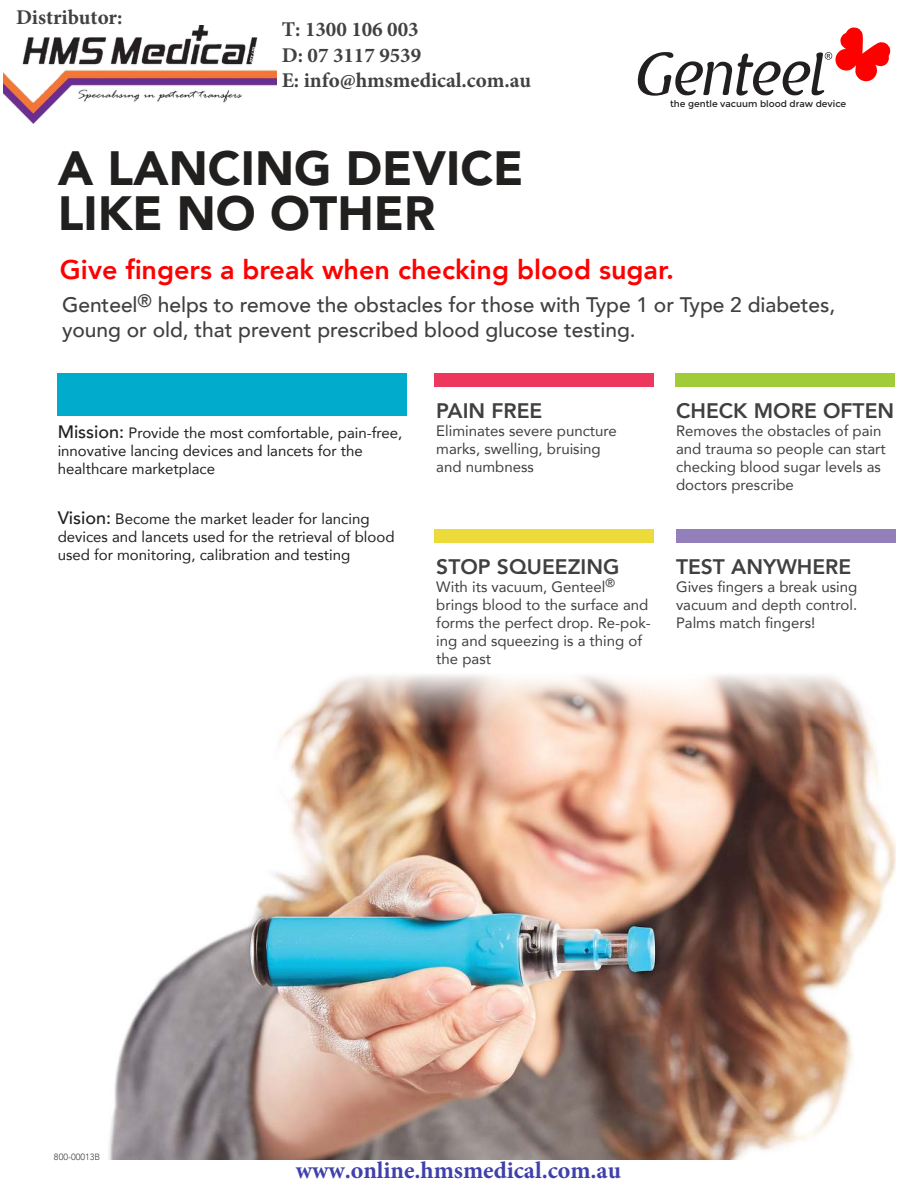
<style>
.page{position:relative;width:918px;height:1188px;background:#fff}
.page>*{position:absolute;margin:0;border:0;box-sizing:border-box;transform-origin:0 0}
.t1{font:900 48px/45px "Avenir";color:#221f1f}
.t2{font:800 27px "Avenir";color:#f00}
.t3{font:700 24px "Minion Pro";color:#4040aa}
.t4{font:500 21px/25.2px "Avenir";color:#404041}
.t5{font:700 21px/25.2px "Minion Pro";color:#414142}
.t6{font:800 21px "Avenir";color:#404041}
.t7{font:15px/18px "Avenir";color:#404041}
.t8{font:15px/18px "Avenir";color:#221f1f}
.t9{font:9.3px "Montserrat";color:#221f1f}
.t10{font:300 9px "Avenir";color:#404041}
.s1{font-weight:500;font-size:18px}
</style>
<div class="page">
<img style="left:109px;top:678px;width:786px;height:481px">
<div style="left:676px;top:530px;width:220px;height:13px;background:#9380bb"></div>
<div style="left:434px;top:374px;width:220px;height:13px;background:#ee375d"></div>
<div style="left:58px;top:374px;width:349px;height:42px;background:#00abcc"></div>
<div style="left:434px;top:529px;width:220px;height:14px;background:#ecdb3a"></div>
<div style="left:675px;top:374px;width:220px;height:13px;background:#a1cc39"></div>
<svg style="left:637px;top:27px;width:254px;height:69px"></svg>
<img style="left:3px;top:26px;width:273px;height:97px">
<h3 class="t5" style="left:16px;top:5px;width:108px">Distributor:</h3>
<h3 class="t5" style="left:282px;top:17px;width:251px">T: 1300 106 003<br>D: 07 3117 9539<br>E: info@hmsmedical.com.au</h3>
<h1 class="t1" style="left:58px;top:146px;width:467px">A LANCING DEVICE<br>LIKE NO OTHER</h1>
<p class="t9" style="left:670px;top:100px;width:178px">the gentle vacuum blood draw device</p>
<h2 class="t2" style="left:60px;top:249px;width:616px">Give fingers a break when checking blood sugar.</h2>
<h3 class="t4" style="left:62px;top:294px;width:775px">Genteel<sup>®</sup> helps to remove the obstacles for those with Type 1 or Type 2 diabetes, young or old, that prevent prescribed blood glucose testing.</h3>
<p class="t8" style="left:58px;top:425px;width:346px"><span class="s1">Mission:</span> Provide the most comfortable, pain-free, innovative lancing devices and lancets for the healthcare marketplace</p>
<p class="t8" style="left:58px;top:511px;width:338px"><span class="s1">Vision:</span> Become the market leader for lancing devices and lancets used for the retrieval of blood used for monitoring, calibration and testing</p>
<h3 class="t6" style="left:436px;top:399px;width:108px">PAIN FREE</h3>
<p class="t7" style="left:436px;top:423px;width:182px">Eliminates severe puncture marks, swelling, bruising and numbness</p>
<h3 class="t6" style="left:436px;top:554px;width:185px">STOP SQUEEZING</h3>
<p class="t7" style="left:436px;top:578px;width:216px">With its vacuum, Genteel<sup>® </sup>brings blood to the surface and forms the perfect drop. Re-pok&shy;ing and squeezing is a thing of the past</p>
<h3 class="t6" style="left:676px;top:399px;width:220px">CHECK MORE OFTEN</h3>
<p class="t7" style="left:676px;top:423px;width:211px">Removes the obstacles of pain and trauma so people can start checking blood sugar levels as doctors prescribe</p>
<h3 class="t6" style="left:676px;top:555px;width:177px">TEST ANYWHERE</h3>
<p class="t7" style="left:676px;top:579px;width:183px;text-align:justify">Gives fingers a break using vacuum and depth control.<br>Palms match fingers!</p>
<p class="t10" style="left:54px;top:1153px;width:48px">800-00013B</p>
<h3 class="t3" style="left:296px;top:1153px;width:327px">www.online.hmsmedical.com.au</h3>
</div>
